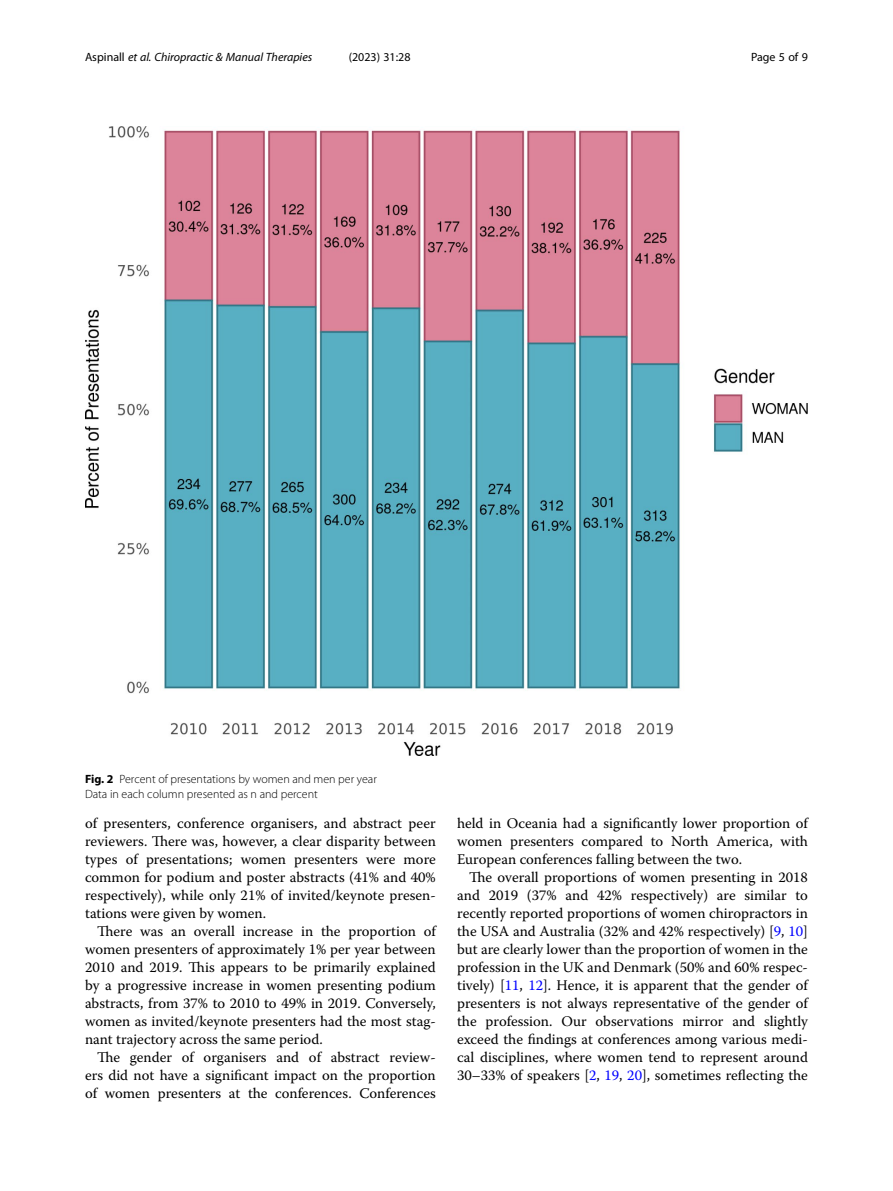
<style>
.page{position:relative;width:893px;height:1191px;background:#fff}
.page>*{position:absolute;margin:0;border:0;box-sizing:border-box;transform-origin:0 0}
.Body_Text_Indent{font:14.7px/18px "Warnock Pro";color:#000;text-align:justify}
.Body_Text{font:14.7px/18px "Warnock Pro";color:#000;text-align:justify}
.Figure_Caption{font:300 12px "Myriad Pro";color:#000}
.t1{font:italic 12px "Myriad Pro";color:#000}
.t2{font:12px "Myriad Pro";color:#000}
.s1{font-style:normal}
.s2{font-weight:700}
.s3{color:#00f}
</style>
<div class="page">
<img style="left:85px;top:126px;width:723px;height:630px">
<p class="t1" style="left:85px;top:50px;width:229px"><span class="s1">Aspinall</span> et al. Chiropractic &amp; Manual Therapies</p>
<p class="t2" style="left:349px;top:50px;width:63px">(2023) 31:28</p>
<p class="t2" style="left:751px;top:50px;width:58px">Page 5 of 9</p>
<p class="Figure_Caption" style="left:85px;top:772px;width:293px"><span class="s2">Fig. 2</span> Percent of presentations by women and men per year</p>
<p class="Figure_Caption" style="left:85px;top:787px;width:234px">Data in each column presented as n and percent</p>
<p class="Body_Text" style="left:85px;top:814px;width:352px">of presenters, conference organisers, and abstract peer reviewers. There was, however, a clear disparity between types of presentations; women presenters were more common for podium and poster abstracts (41% and 40% respectively), while only 21% of invited/keynote presen&shy;tations were given by women.</p>
<p class="Body_Text_Indent" style="left:85px;top:922px;width:352px;text-indent:12px">There was an overall increase in the proportion of women presenters of approximately 1% per year between 2010 and 2019. This appears to be primarily explained by a progressive increase in women presenting podium abstracts, from 37% to 2010 to 49% in 2019. Conversely, women as invited/keynote presenters had the most stag&shy;nant trajectory across the same period.</p>
<p class="Body_Text_Indent" style="left:85px;top:1048px;width:352px;text-indent:12px">The gender of organisers and of abstract review&shy;ers did not have a significant impact on the proportion of women presenters at the conferences. Conferences</p>
<p class="Body_Text_Indent" style="left:457px;top:814px;width:352px">held in Oceania had a significantly lower proportion of women presenters compared to North America, with European conferences falling between the two.</p>
<p class="Body_Text_Indent" style="left:457px;top:868px;width:352px;text-indent:12px">The overall proportions of women presenting in 2018 and 2019 (37% and 42% respectively) are similar to recently reported proportions of women chiropractors in the USA and Australia (32% and 42% respectively) [<span class="s3">9</span>, <span class="s3">10</span>] but are clearly lower than the proportion of women in the profession in the UK and Denmark (50% and 60% respec&shy;tively) [<span class="s3">11</span>, <span class="s3">12</span>]. Hence, it is apparent that the gender of presenters is not always representative of the gender of the profession. Our observations mirror and slightly exceed the findings at conferences among various medi&shy;cal disciplines, where women tend to represent around 30–33% of speakers [<span class="s3">2</span>, <span class="s3">19</span>, <span class="s3">20</span>], sometimes reflecting the</p>
</div>
